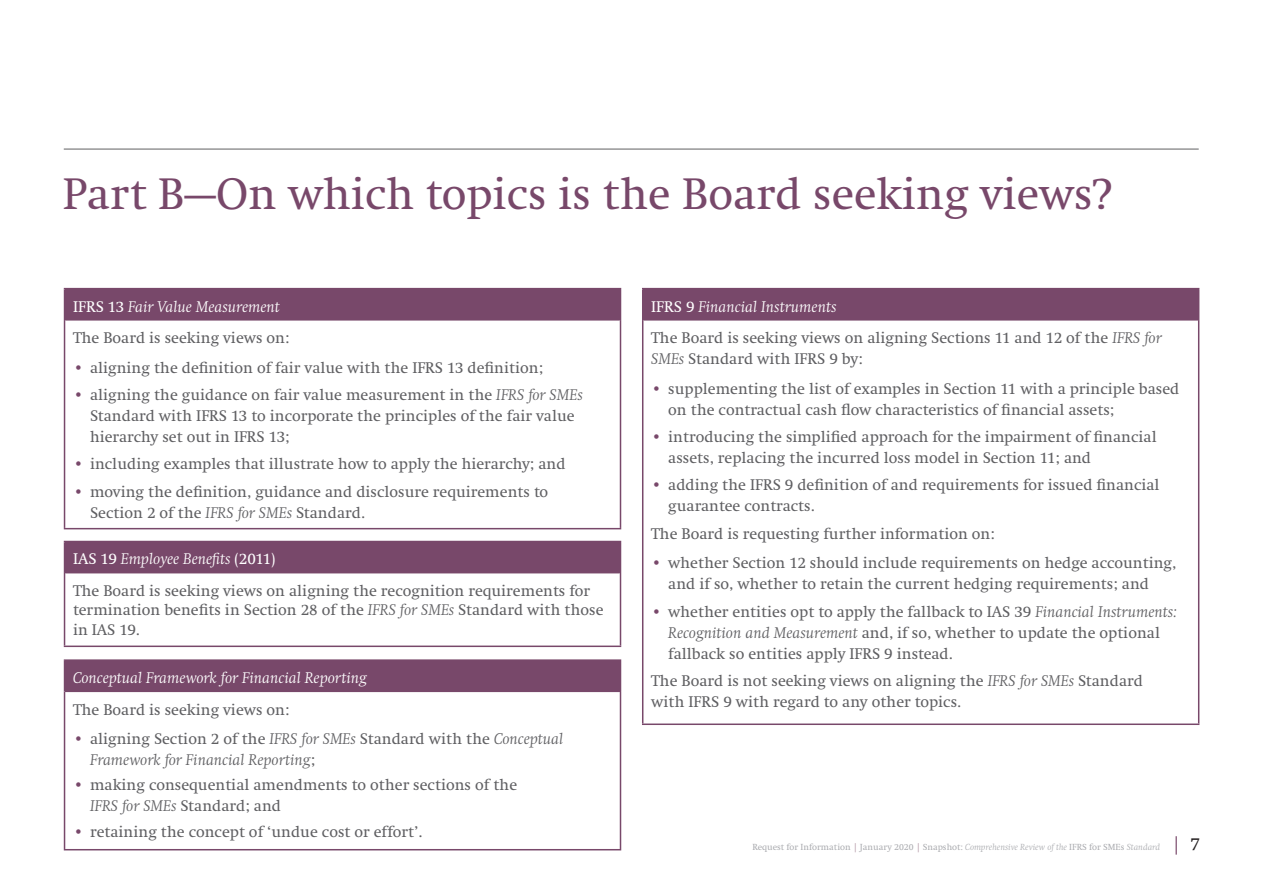
<style>
.page{position:relative;width:1263px;height:893px;background:#fff}
.page>*{position:absolute;margin:0;border:0;box-sizing:border-box;transform-origin:0 0}
.Level_1_heading{font:45px "Swift LT Pro";color:#78486a}
.Body_copy{font:15.75px/21px "Swift LT Pro";color:#5f5f62}
.Body_copy-2{font:italic 15.75px "Swift LT Pro";color:#fff}
.t1{font:italic 15.75px/21px "Swift LT Pro";color:#5f5f62}
.t2{font:9px "Swift LT Pro";color:#abacb0}
.s1{font-style:normal}
.s2{color:#78486a}
.s3{font-style:italic}
.s4{font-style:normal;color:#78486a}
.s5{color:#b093a3}
.s6{font-size:18px;color:#78486a}
.s7{font-size:18px;color:#231f20}
</style>
<div class="page">
<hr style="left:64px;top:149px;width:1135px;height:1px;background:#5f5f62">
<div style="left:65px;top:541px;width:555px;height:32px;background:#78486a"></div>
<hr style="left:65px;top:573px;width:555px;height:1px;background:#78486a">
<hr style="left:64px;top:541px;width:557px;height:1px;background:#78486a">
<hr style="left:64px;top:542px;width:1px;height:31px;background:#78486a">
<hr style="left:620px;top:542px;width:1px;height:31px;background:#78486a">
<hr style="left:64px;top:573px;width:1px;height:73px;background:#78486a">
<hr style="left:620px;top:573px;width:1px;height:73px;background:#78486a">
<hr style="left:64px;top:646px;width:557px;height:1px;background:#78486a">
<div style="left:65px;top:289px;width:555px;height:31px;background:#78486a"></div>
<hr style="left:65px;top:320px;width:555px;height:1px;background:#78486a">
<hr style="left:64px;top:288px;width:557px;height:1px;background:#78486a">
<hr style="left:64px;top:289px;width:1px;height:31px;background:#78486a">
<hr style="left:620px;top:289px;width:1px;height:31px;background:#78486a">
<hr style="left:64px;top:320px;width:1px;height:208px;background:#78486a">
<hr style="left:620px;top:320px;width:1px;height:208px;background:#78486a">
<hr style="left:64px;top:528px;width:557px;height:1px;background:#78486a">
<div style="left:65px;top:660px;width:555px;height:32px;background:#78486a"></div>
<hr style="left:64px;top:659px;width:557px;height:2px;background:#78486a">
<hr style="left:64px;top:661px;width:1px;height:31px;background:#78486a">
<hr style="left:620px;top:661px;width:1px;height:31px;background:#78486a">
<hr style="left:64px;top:692px;width:1px;height:157px;background:#78486a">
<hr style="left:620px;top:692px;width:1px;height:157px;background:#78486a">
<hr style="left:64px;top:849px;width:557px;height:1px;background:#78486a">
<div style="left:643px;top:289px;width:556px;height:31px;background:#78486a"></div>
<hr style="left:643px;top:320px;width:555px;height:1px;background:#78486a">
<hr style="left:642px;top:288px;width:557px;height:1px;background:#78486a">
<hr style="left:642px;top:289px;width:1px;height:31px;background:#78486a">
<hr style="left:642px;top:320px;width:1px;height:403px;background:#78486a">
<hr style="left:1198px;top:320px;width:1px;height:403px;background:#78486a">
<hr style="left:642px;top:723px;width:557px;height:2px;background:#78486a">
<p class="Level_1_heading" style="left:63px;top:168px;width:1050px">Part B—On which topics is the Board seeking views?</p>
<p class="Body_copy-2" style="left:73px;top:297px;width:208px"><span class="s1">IFRS 13</span> Fair Value Measurement</p>
<p class="Body_copy" style="left:73px;top:327px;width:218px">The Board is seeking views on:</p>
<p class="Body_copy" style="left:73px;top:357px;width:472px"><span class="s2">•</span> aligning the definition of fair value with the IFRS 13 definition;</p>
<p class="Body_copy" style="left:90px;top:384px;width:494px;text-indent:-17px"><span class="s2">•</span> aligning the guidance on fair value measurement in the <span class="s3">IFRS for SMEs<br></span>Standard with IFRS 13 to incorporate the principles of the fair value hierarchy set out in IFRS 13;</p>
<p class="Body_copy" style="left:73px;top:454px;width:494px"><span class="s2">•</span> including examples that illustrate how to apply the hierarchy; and</p>
<p class="Body_copy" style="left:90px;top:481px;width:460px;text-indent:-17px"><span class="s2">•</span> moving the definition, guidance and disclosure requirements to<br>Section 2 of the <span class="s3">IFRS for SMEs</span> Standard.</p>
<p class="Body_copy-2" style="left:73px;top:550px;width:204px"><span class="s1">IAS 19</span> Employee Benefits <span class="s1">(2011)</span></p>
<p class="Body_copy" style="left:73px;top:581px;width:532px;line-height:19.5px">The Board is seeking views on aligning the recognition requirements for termination benefits in Section 28 of the <span class="s3">IFRS for SMEs</span> Standard with those in IAS 19.</p>
<p class="Body_copy-2" style="left:73px;top:669px;width:295px">Conceptual Framework for Financial Reporting</p>
<p class="Body_copy" style="left:73px;top:699px;width:218px">The Board is seeking views on:</p>
<p class="t1" style="left:90px;top:728px;width:475px;text-indent:-17px"><span class="s4">•</span> <span class="s1">aligning Section 2 of the</span> IFRS for SMEs <span class="s1">Standard with the</span> Conceptual<br>Framework for Financial Reporting<span class="s1">;</span></p>
<p class="Body_copy" style="left:90px;top:775px;width:429px;text-indent:-17px"><span class="s2">•</span> making consequential amendments to other sections of the<br><span class="s3">IFRS for SMEs</span> Standard; and</p>
<p class="Body_copy" style="left:73px;top:821px;width:351px"><span class="s2">•</span> retaining the concept of ‘undue cost or effort’.</p>
<p class="Body_copy-2" style="left:651px;top:297px;width:187px"><span class="s1">IFRS 9</span> Financial Instruments</p>
<p class="Body_copy" style="left:651px;top:327px;width:512px">The Board is seeking views on aligning Sections 11 and 12 of the <span class="s3">IFRS for<br>SMEs</span> Standard with IFRS 9 by:</p>
<p class="Body_copy" style="left:668px;top:378px;width:513px;text-indent:-17px"><span class="s2">•</span> supplementing the list of examples in Section 11 with a principle based on the contractual cash flow characteristics of financial assets;</p>
<p class="Body_copy" style="left:668px;top:426px;width:490px;text-indent:-17px"><span class="s2">•</span> introducing the simplified approach for the impairment of financial assets, replacing the incurred loss model in Section 11; and</p>
<p class="Body_copy" style="left:668px;top:475px;width:493px;text-indent:-17px"><span class="s2">•</span> adding the IFRS 9 definition of and requirements for issued financial guarantee contracts.</p>
<p class="Body_copy" style="left:651px;top:523px;width:345px">The Board is requesting further information on:</p>
<p class="Body_copy" style="left:668px;top:552px;width:510px;text-indent:-17px"><span class="s2">•</span> whether Section 12 should include requirements on hedge accounting, and if so, whether to retain the current hedging requirements; and</p>
<p class="Body_copy" style="left:668px;top:601px;width:510px;text-indent:-17px"><span class="s2">•</span> whether entities opt to apply the fallback to IAS 39 <span class="s3">Financial Instruments:<br>Recognition and Measurement</span> and, if so, whether to update the optional fallback so entities apply IFRS 9 instead.</p>
<p class="Body_copy" style="left:651px;top:670px;width:493px">The Board is not seeking views on aligning the <span class="s3">IFRS for SMEs</span> Standard with IFRS 9 with regard to any other topics.</p>
<p class="t2" style="left:752px;top:842px;width:449px">Request for Information <span class="s5">|</span> January 2020 <span class="s5">|</span> Snapshot: <span class="s3">Comprehensive Review of the</span> IFRS for SMEs <span class="s3">Standard</span> <span class="s6">|</span> <span class="s7">7</span></p>
</div>
